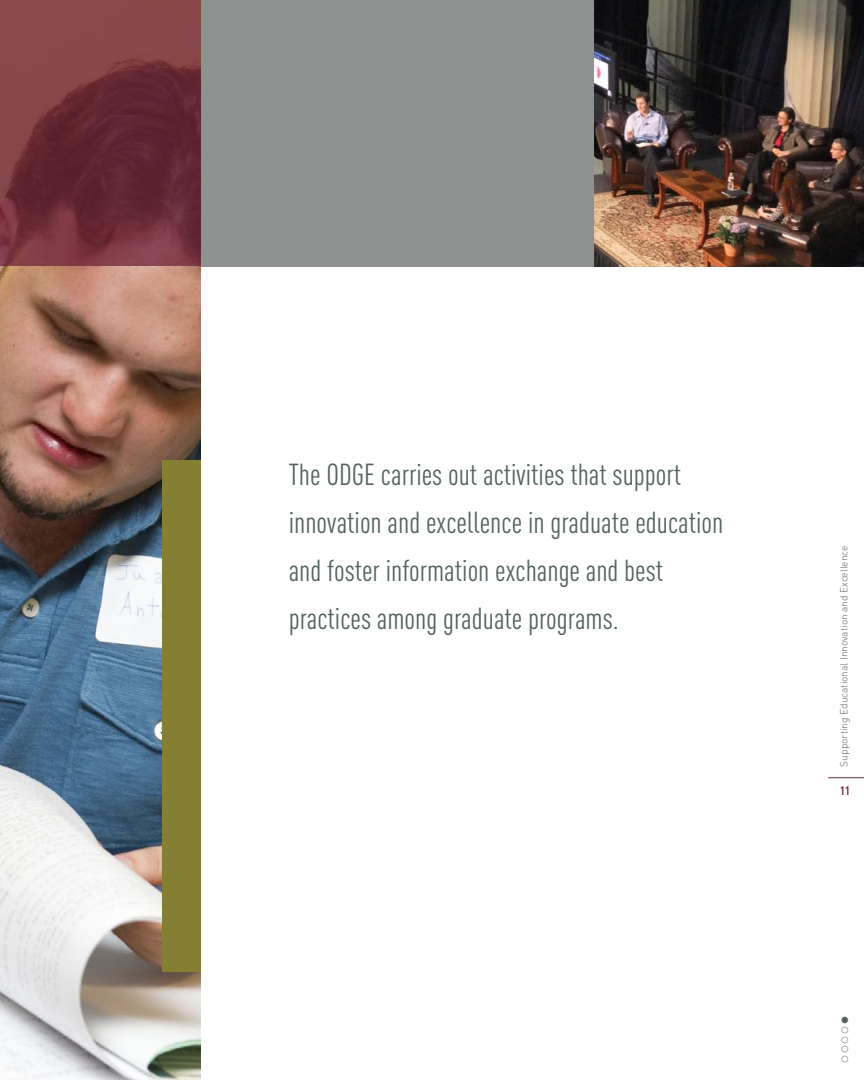
<style>
.page{position:relative;width:864px;height:1080px;background:#fff}
.page>*{position:absolute;margin:0;border:0;box-sizing:border-box;transform-origin:0 0}
.intro{font:30px/48px "DIN Cond";color:#54645c}
.t1{font:700 12px "DIN Cond";color:#6f243a}
.Header_1{font:300 10.2px "DIN";color:#54645c}
</style>
<div class="page">
<hr style="left:828px;top:777px;width:36px;height:1px;background:#6f243a">
<img style="left:0;top:266px;width:201px;height:814px">
<svg style="left:0;top:0;width:201px;height:266px;background:#72343d"></svg>
<div style="left:201px;top:0;width:662px;height:266px;background:#8d9290"></div>
<div style="left:163px;top:461px;width:38px;height:511px;background:#847f33"></div>
<img style="left:594px;top:0;width:270px;height:266px">
<p class="intro" style="left:289px;top:450px;width:436px">The ODGE carries out activities that support innovation and excellence in graduate education and foster information exchange and best practices among graduate programs.</p>
<p class="Header_1" style="left:838px;top:766px;width:222px;rotate:-90deg">Supporting Educational Innovation and Excellence</p>
<p class="t1" style="left:840px;top:783px;width:11px">11</p>
</div>
